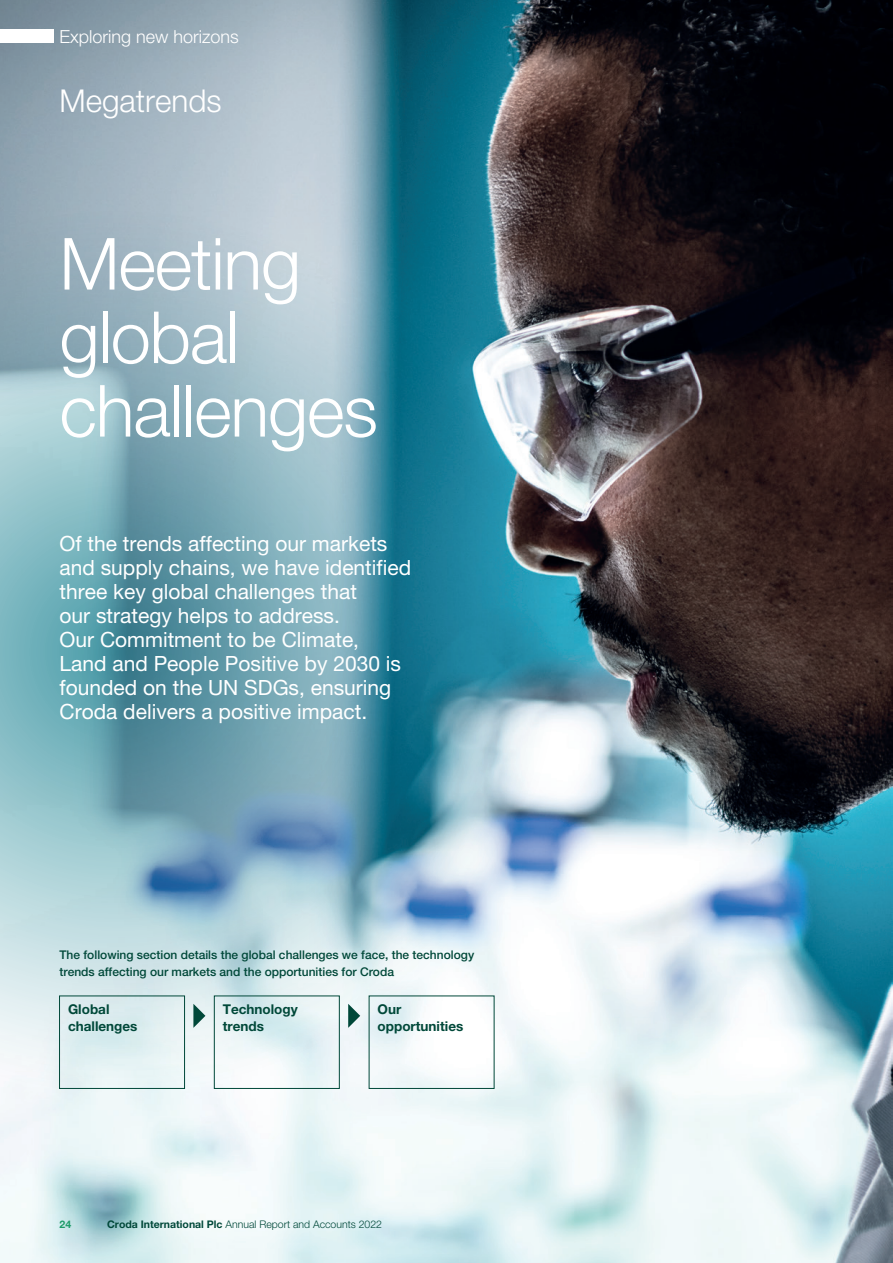
<style>
.page{position:relative;width:893px;height:1263px;background:#fff}
.page>*{position:absolute;margin:0;border:0;box-sizing:border-box;transform-origin:0 0}
.Page_Title-Large{font:300 72px/73.5px "Helvetica Neue LT Std";letter-spacing:-.015em;color:#fff}
.Running-Header{font:300 31.5px "Helvetica Neue LT Std";color:#fff}
.Introduction{font:21px/24px "Helvetica Neue LT Std";color:#fff}
.Tab-Sub-Section{font:300 18px "Helvetica Neue LT Std";color:#fff}
.Heading-1{font:700 13.5px/16.5px "Helvetica Neue LT Std";color:#004839}
.Bodytext{font:500 12px/16.5px "Helvetica Neue LT Std";color:#004839}
.t1{font:300 10.5px "Helvetica Neue LT Std";color:#004839}
.t2{font:700 10.5px "Helvetica Neue LT Std";color:#1d9b69}
.s1{font-weight:700}
</style>
<div class="page">
<img style="left:0;top:0;width:893px;height:1263px">
<svg style="left:0;top:209px;width:560px;height:884px;background:#89b3c0"></svg>
<div style="left:59px;top:996px;width:126px;height:93px;border:1px solid #004839"></div>
<div style="left:214px;top:996px;width:125px;height:93px;border:1px solid #004839"></div>
<svg style="left:348px;top:1004px;width:12px;height:24px"></svg>
<svg style="left:193px;top:1004px;width:12px;height:24px"></svg>
<div style="left:0;top:29px;width:54px;height:14px;background:#fff"></div>
<p class="Tab-Sub-Section" style="left:60px;top:25px;width:181px">Exploring new horizons</p>
<p class="Running-Header" style="left:60px;top:81px;width:164px">Megatrends</p>
<p class="Page_Title-Large" style="left:60px;top:226px;width:320px">Meeting global challenges</p>
<p class="Introduction" style="left:60px;top:531px;width:353px">Of the trends affecting our markets and supply chains, we have identified three key global challenges that<br>our strategy helps to address.<br>Our Commitment to be Climate, Land and People Positive by 2030 is founded on the UN SDGs, ensuring Croda delivers a positive impact.</p>
<p class="Bodytext" style="left:60px;top:947px;width:416px">The following section details the global challenges we face, the technology trends affecting our markets and the opportunities for Croda</p>
<p class="Heading-1" style="left:68px;top:1001px;width:71px">Global challenges</p>
<p class="Heading-1" style="left:223px;top:1001px;width:76px">Technology trends</p>
<p class="Heading-1" style="left:378px;top:1001px;width:87px">Our opportunities</p>
<p class="t2" style="left:60px;top:1218px;width:13px">24</p>
<p class="t1" style="left:107px;top:1218px;width:276px"><span class="s1">Croda International Plc</span> Annual Report and Accounts 2022</p>
</div>
